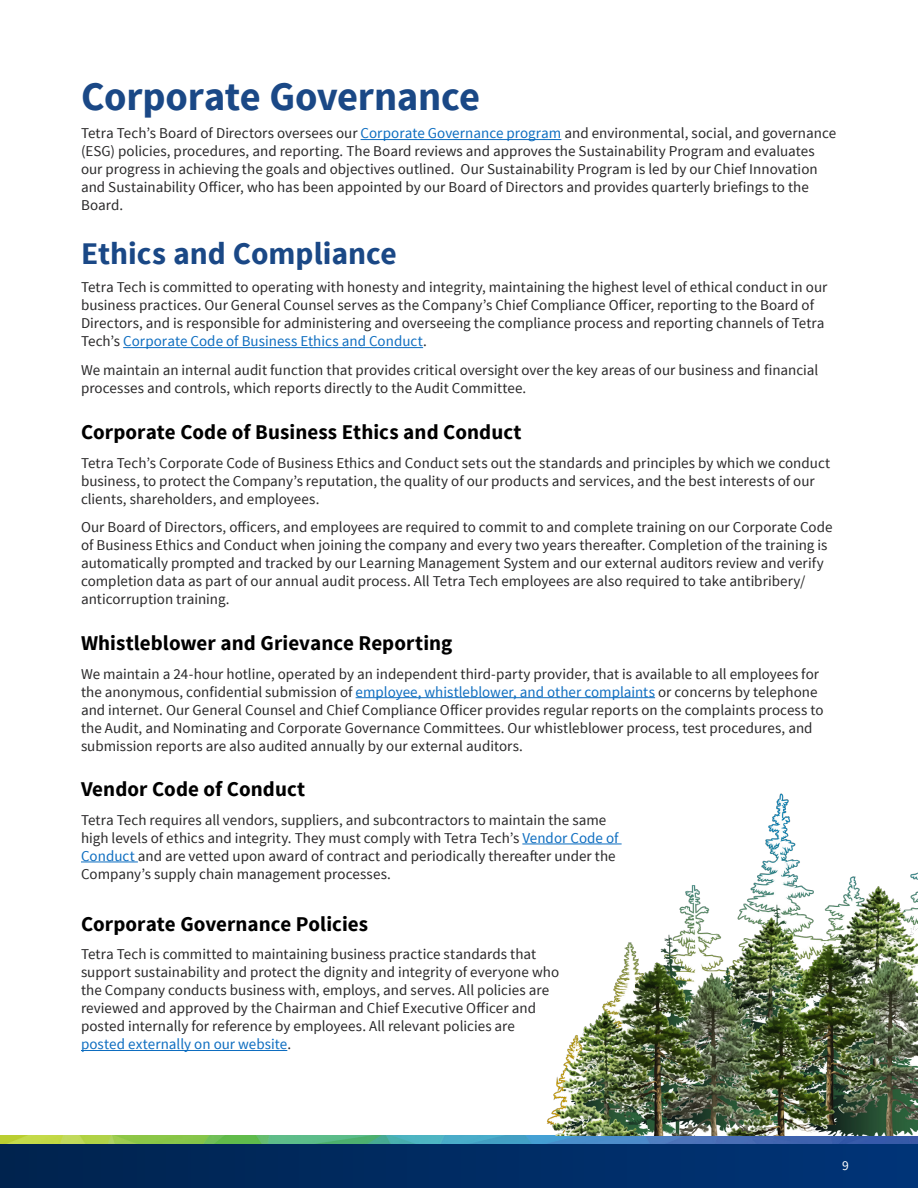
<style>
.page{position:relative;width:918px;height:1188px;background:#fff}
.page>*{position:absolute;margin:0;border:0;box-sizing:border-box;transform-origin:0 0}
.Main_Title{font:700 40.5px "Source Sans Pro";letter-spacing:-.005em;color:#1a4886}
.t1{font:700 31.5px "Source Sans Pro";color:#1a4886}
.title2{font:700 21px "Source Sans Pro";letter-spacing:.005em;color:#000}
.body2{font:15px/18px "Source Sans Pro";color:#292829}
.t2{font:13.5px "Source Sans Pro";color:#fff}
.s1{color:#0d6dc0}
</style>
<div class="page">
<img style="left:0;top:1135px;width:918px;height:10px">
<div style="left:0;top:1145px;width:918px;height:43px;background:linear-gradient(to right,#00234e,#003478)"></div>
<img style="left:528px;top:793px;width:390px;height:342px">
<hr style="left:361px;top:139px;width:200px;height:1px;background:#0d6dc0">
<hr style="left:123px;top:347px;width:300px;height:1px;background:#0d6dc0">
<hr style="left:356px;top:697px;width:299px;height:1px;background:#0d6dc0">
<hr style="left:522px;top:844px;width:100px;height:1px;background:#0d6dc0">
<hr style="left:81px;top:862px;width:57px;height:1px;background:#0d6dc0">
<hr style="left:81px;top:1050px;width:206px;height:1px;background:#0d6dc0">
<p class="Main_Title" style="left:81px;top:70px;width:401px">Corporate Governance</p>
<p class="body2" style="left:81px;top:125px;width:757px">Tetra Tech’s Board of Directors oversees our <span class="s1">Corporate Governance program</span> and environmental, social, and governance (ESG) policies, procedures, and reporting. The Board reviews and approves the Sustainability Program and evaluates our progress in achieving the goals and objectives outlined. Our Sustainability Program is led by our Chief Innovation and Sustainability Officer, who has been appointed by our Board of Directors and provides quarterly briefings to the Board.</p>
<p class="t1" style="left:81px;top:233px;width:317px">Ethics and Compliance</p>
<p class="body2" style="left:81px;top:279px;width:748px">Tetra Tech is committed to operating with honesty and integrity, maintaining the highest level of ethical conduct in our business practices. Our General Counsel serves as the Company’s Chief Compliance Officer, reporting to the Board of Directors, and is responsible for administering and overseeing the compliance process and reporting channels of Tetra Tech’s <span class="s1">Corporate Code of Business Ethics and Conduct</span>.</p>
<p class="body2" style="left:81px;top:362px;width:739px">We maintain an internal audit function that provides critical oversight over the key areas of our business and financial processes and controls, which reports directly to the Audit Committee.</p>
<p class="title2" style="left:81px;top:418px;width:442px">Corporate Code of Business Ethics and Conduct</p>
<p class="body2" style="left:81px;top:454px;width:751px">Tetra Tech’s Corporate Code of Business Ethics and Conduct sets out the standards and principles by which we conduct business, to protect the Company’s reputation, the quality of our products and services, and the best interests of our clients, shareholders, and employees.</p>
<p class="body2" style="left:81px;top:519px;width:753px">Our Board of Directors, officers, and employees are required to commit to and complete training on our Corporate Code of Business Ethics and Conduct when joining the company and every two years thereafter. Completion of the training is automatically prompted and tracked by our Learning Management System and our external auditors review and verify completion data as part of our annual audit process. All Tetra Tech employees are also required to take antibribery/ anticorruption training.</p>
<p class="title2" style="left:81px;top:629px;width:373px">Whistleblower and Grievance Reporting</p>
<p class="body2" style="left:81px;top:665px;width:744px">We maintain a 24-hour hotline, operated by an independent third-party provider, that is available to all employees for the anonymous, confidential submission of <span class="s1">employee, whistleblower, and other complaints</span> or concerns by telephone and internet. Our General Counsel and Chief Compliance Officer provides regular reports on the complaints process to the Audit, and Nominating and Corporate Governance Committees. Our whistleblower process, test procedures, and submission reports are also audited annually by our external auditors.</p>
<p class="title2" style="left:81px;top:776px;width:226px">Vendor Code of Conduct</p>
<p class="body2" style="left:81px;top:811px;width:539px">Tetra Tech requires all vendors, suppliers, and subcontractors to maintain the same high levels of ethics and integrity. They must comply with Tetra Tech’s <span class="s1">Vendor Code of Conduct</span> and are vetted upon award of contract and periodically thereafter under the Company’s supply chain management processes.</p>
<p class="title2" style="left:81px;top:910px;width:289px">Corporate Governance Policies</p>
<p class="body2" style="left:81px;top:946px;width:480px">Tetra Tech is committed to maintaining business practice standards that support sustainability and protect the dignity and integrity of everyone who the Company conducts business with, employs, and serves. All policies are reviewed and approved by the Chairman and Chief Executive Officer and posted internally for reference by employees. All relevant policies are <span class="s1">posted externally on our website</span>.</p>
<p class="t2" style="left:842px;top:1157px;width:8px">9</p>
</div>
